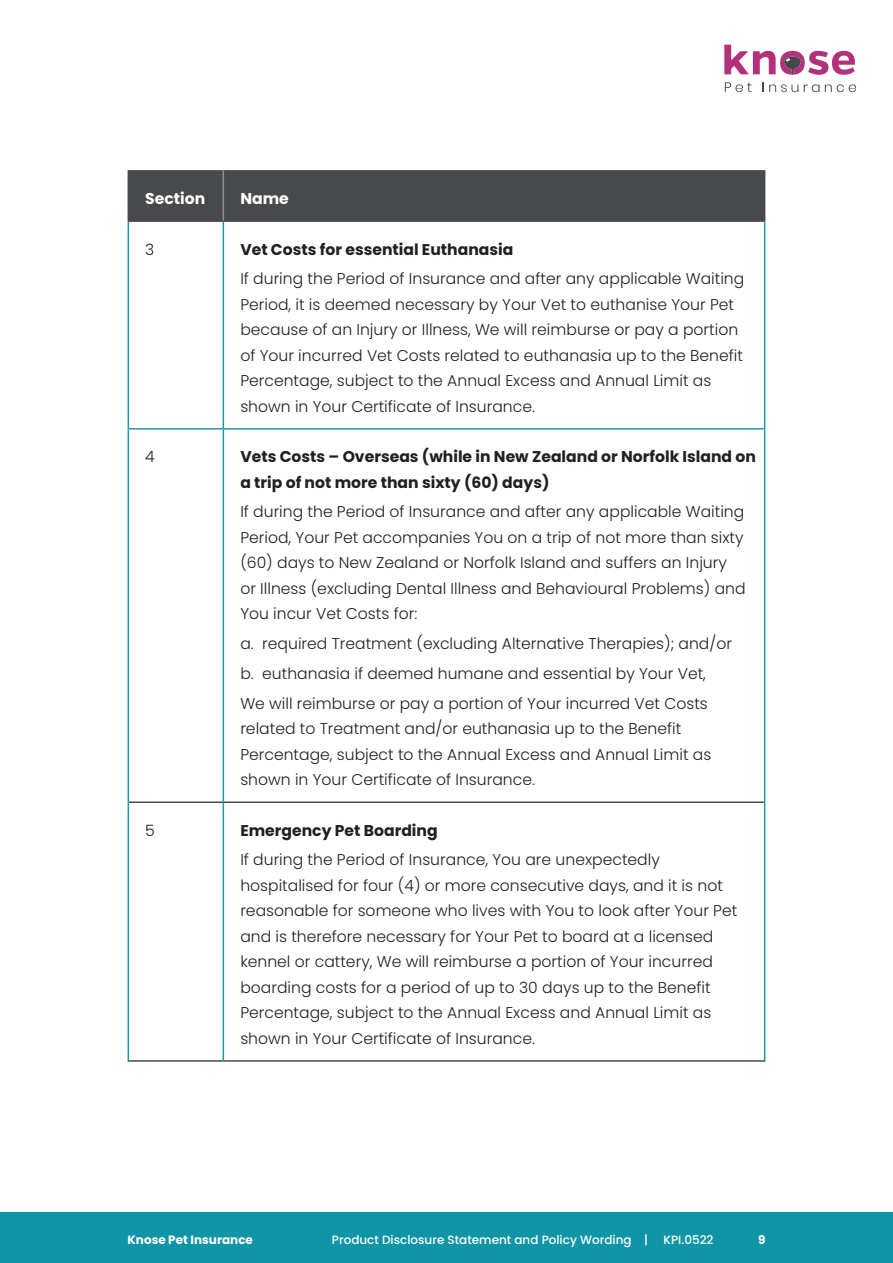
<style>
.page{position:relative;width:893px;height:1263px;background:#fff}
.page>*{position:absolute;margin:0;border:0;box-sizing:border-box;transform-origin:0 0}
.Body_Main{font:300 15.6px/25.5px "Poppins";color:#231f20}
.Subheading{font:700 15.6px/25.5px "Poppins";color:#231f20}
.Subheading-2{font:700 15.6px "Poppins";color:#fff}
.t1{font:500 12px "Poppins";color:#fff}
.t2{font:700 12px "Poppins";color:#fff}
</style>
<div class="page">
<div style="left:0;top:1212px;width:893px;height:51px;background:#1095a6"></div>
<svg style="left:724px;top:45px;width:131px;height:30px"></svg>
<svg style="left:725px;top:82px;width:26px;height:10px"></svg>
<svg style="left:763px;top:82px;width:35px;height:10px"></svg>
<svg style="left:804px;top:84px;width:15px;height:8px"></svg>
<svg style="left:825px;top:84px;width:31px;height:8px"></svg>
<div style="left:129px;top:170px;width:635px;height:50px;background:#47494b"></div>
<hr style="left:128px;top:222px;width:1px;height:206px;background:#2197a7">
<hr style="left:223px;top:222px;width:1px;height:206px;background:#2197a7">
<hr style="left:764px;top:222px;width:1px;height:206px;background:#2197a7">
<hr style="left:128px;top:428px;width:95px;height:2px;background:#2197a7">
<hr style="left:128px;top:429px;width:1px;height:373px;background:#2197a7">
<hr style="left:223px;top:428px;width:542px;height:2px;background:#2197a7">
<hr style="left:223px;top:429px;width:1px;height:372px;background:#2197a7">
<hr style="left:764px;top:429px;width:1px;height:373px;background:#2197a7">
<hr style="left:128px;top:802px;width:1px;height:258px;background:#2197a7">
<hr style="left:223px;top:803px;width:1px;height:257px;background:#2197a7">
<hr style="left:764px;top:802px;width:1px;height:258px;background:#2197a7">
<hr style="left:128px;top:170px;width:1px;height:50px;background:#47494b">
<hr style="left:764px;top:170px;width:1px;height:50px;background:#47494b">
<hr style="left:128px;top:220px;width:95px;height:2px;background:#47494b">
<hr style="left:223px;top:220px;width:542px;height:2px;background:#47494b">
<hr style="left:129px;top:801px;width:94px;height:2px;background:#47494b">
<hr style="left:223px;top:801px;width:541px;height:2px;background:#47494b">
<hr style="left:128px;top:1060px;width:95px;height:2px;background:#47494b">
<hr style="left:223px;top:1060px;width:542px;height:2px;background:#47494b">
<hr style="left:223px;top:170px;width:1px;height:50px;background:#8f8e90">
<p class="Subheading-2" style="left:145px;top:189px;width:62px">Section</p>
<p class="Subheading-2" style="left:240px;top:189px;width:50px">Name</p>
<p class="Body_Main" style="left:145px;top:236px;width:11px">3</p>
<p class="Subheading" style="left:240px;top:236px;width:275px">Vet Costs for essential Euthanasia</p>
<p class="Body_Main" style="left:240px;top:266px;width:506px">If during the Period of Insurance and after any applicable Waiting Period, it is deemed necessary by Your Vet to euthanise Your Pet because of an Injury or Illness, We will reimburse or pay a portion of Your incurred Vet Costs related to euthanasia up to the Benefit Percentage, subject to the Annual Excess and Annual Limit as shown in Your Certificate of Insurance.</p>
<p class="Body_Main" style="left:145px;top:444px;width:11px">4</p>
<p class="Subheading" style="left:240px;top:444px;width:517px">Vets Costs – Overseas (while in New Zealand or Norfolk Island on a trip of not more than sixty (60) days)</p>
<p class="Body_Main" style="left:240px;top:499px;width:507px">If during the Period of Insurance and after any applicable Waiting Period, Your Pet accompanies You on a trip of not more than sixty (60) days to New Zealand or Norfolk Island and suffers an Injury or Illness (excluding Dental Illness and Behavioural Problems) and You incur Vet Costs for:</p>
<p class="Body_Main" style="left:240px;top:631px;width:493px">a. required Treatment (excluding Alternative Therapies); and/or</p>
<p class="Body_Main" style="left:240px;top:661px;width:467px">b. euthanasia if deemed humane and essential by Your Vet,</p>
<p class="Body_Main" style="left:240px;top:691px;width:472px">We will reimburse or pay a portion of Your incurred Vet Costs related to Treatment and/or euthanasia up to the Benefit Percentage, subject to the Annual Excess and Annual Limit as shown in Your Certificate of Insurance.</p>
<p class="Body_Main" style="left:145px;top:817px;width:11px">5</p>
<p class="Subheading" style="left:240px;top:817px;width:199px">Emergency Pet Boarding</p>
<p class="Body_Main" style="left:240px;top:847px;width:498px">If during the Period of Insurance, You are unexpectedly hospitalised for four (4) or more consecutive days, and it is not reasonable for someone who lives with You to look after Your Pet and is therefore necessary for Your Pet to board at a licensed kennel or cattery, We will reimburse a portion of Your incurred boarding costs for a period of up to 30 days up to the Benefit Percentage, subject to the Annual Excess and Annual Limit as shown in Your Certificate of Insurance.</p>
<p class="t2" style="left:128px;top:1232px;width:127px">Knose Pet Insurance</p>
<p class="t1" style="left:332px;top:1232px;width:317px">Product Disclosure Statement and Policy Wording |</p>
<p class="t1" style="left:664px;top:1232px;width:52px">KPI.0522</p>
<p class="t2" style="left:758px;top:1232px;width:9px">9</p>
</div>
